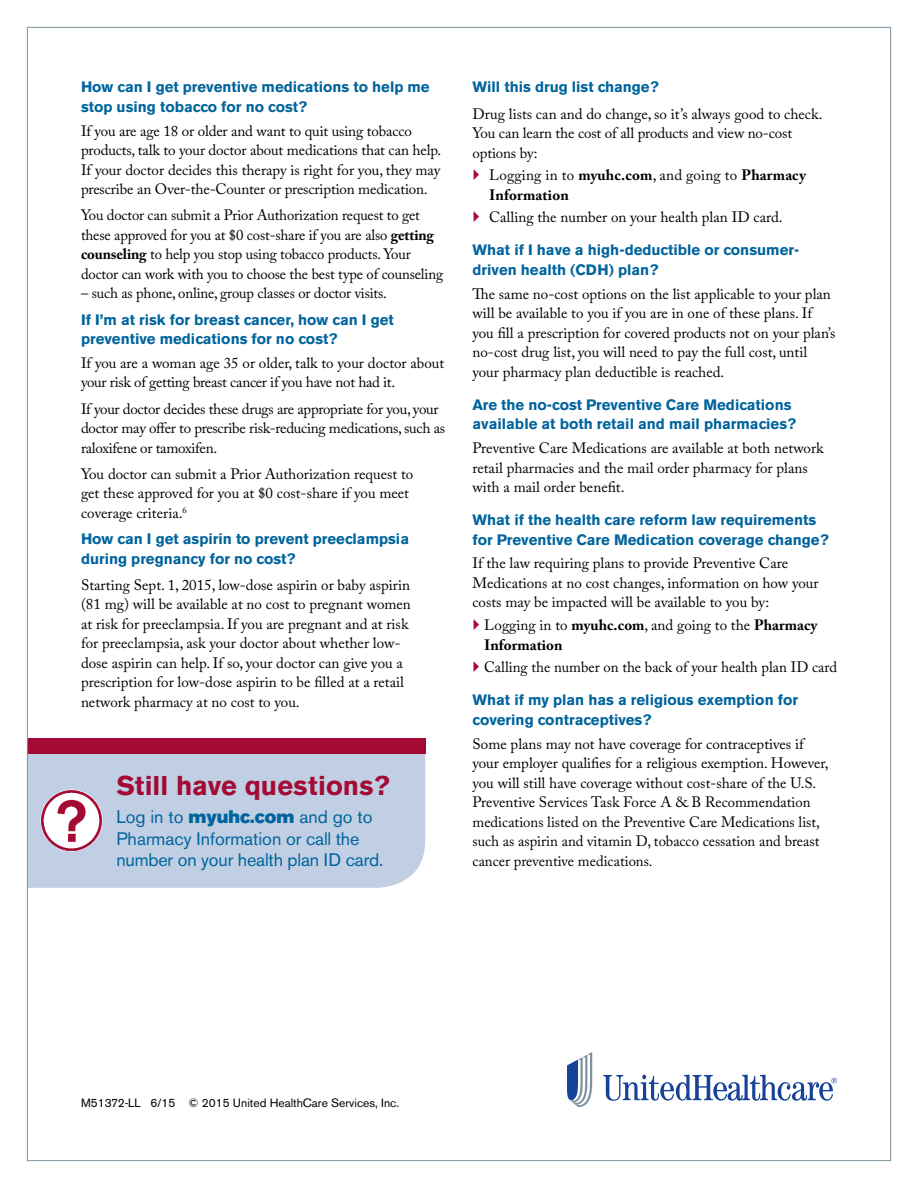
<style>
.page{position:relative;width:918px;height:1188px;background:#fff}
.page>*{position:absolute;margin:0;border:0;box-sizing:border-box;transform-origin:0 0}
.t1{font:700 27px "Akzidenz Grotesk BE";letter-spacing:.005em;color:#a30b35}
.t2{font:18px/21.6px "Akzidenz Grotesk BE";letter-spacing:-.005em;color:#00649d}
.t3{font:15px/19.5px "Adobe Caslon Pro";color:#000}
.t4{font:700 15px/19.5px "Akzidenz Grotesk BE";color:#00649d}
.t5{font:15px/19.5px "Adobe Caslon Pro";letter-spacing:-.02em;color:#000}
.t6{font:700 15px/19.5px "Adobe Caslon Pro";letter-spacing:.01em;color:#000}
.t7{font:12px "Akzidenz Grotesk BE";color:#000}
.s1{font-weight:700}
.s2{font-family:"Akzidenz Grotesk BE Super"}
.s3{font-weight:400}
</style>
<div class="page">
<svg style="left:603px;top:1075px;width:234px;height:26px"></svg>
<svg style="left:567px;top:1052px;width:25px;height:55px"></svg>
<div style="left:29px;top:753px;width:396px;height:135px;background:#c0cfe3"></div>
<div style="left:29px;top:738px;width:396px;height:15px;background:#a30b35"></div>
<img style="left:40px;top:789px;width:63px;height:63px;border-radius:31px">
<p class="t4" style="left:81px;top:77px;width:350px">How can I get preventive medications to help me stop using tobacco for no cost?</p>
<p class="t3" style="left:81px;top:121px;width:362px">If you are age 18 or older and want to quit using tobacco products, talk to your doctor about medications that can help.<br>If your doctor decides this therapy is right for you, they may prescribe an Over-the-Counter or prescription medication.</p>
<p class="t3" style="left:81px;top:205px;width:364px">You doctor can submit a Prior Authorization request to get these approved for you at $0 cost-share if you are also <span class="s1">getting counseling</span> to help you stop using tobacco products. Your doctor can work with you to choose the best type of counseling</p>
<p class="t3" style="left:81px;top:283px;width:307px">– such as phone, online, group classes or doctor visits.</p>
<p class="t4" style="left:81px;top:310px;width:314px">If I’m at risk for breast cancer, how can I get preventive medications for no cost?</p>
<p class="t3" style="left:81px;top:353px;width:365px">If you are a woman age 35 or older, talk to your doctor about your risk of getting breast cancer if you have not had it.</p>
<p class="t5" style="left:81px;top:399px;width:366px">If your doctor decides these drugs are appropriate for you, your doctor may offer to prescribe risk-reducing medications, such as raloxifene or tamoxifen.</p>
<p class="t3" style="left:81px;top:464px;width:334px">You doctor can submit a Prior Authorization request to get these approved for you at $0 cost-share if you meet coverage criteria.<sup>6</sup></p>
<p class="t4" style="left:81px;top:529px;width:330px">How can I get aspirin to prevent preeclampsia during pregnancy for no cost?</p>
<p class="t3" style="left:81px;top:575px;width:331px">Starting Sept. 1, 2015, low-dose aspirin or baby aspirin (81 mg) will be available at no cost to pregnant women at risk for preeclampsia. If you are pregnant and at risk for preeclampsia, ask your doctor about whether low&shy;dose aspirin can help. If so, your doctor can give you a prescription for low-dose aspirin to be filled at a retail network pharmacy at no cost to you.</p>
<h1 class="t1" style="left:116px;top:770px;width:275px">Still have questions?</h1>
<p class="t2" style="left:116px;top:806px;width:268px">Log in to <span class="s2">myuhc.com</span> and go to<br>Pharmacy Information or call the number on your health plan ID card.</p>
<p class="t4" style="left:472px;top:77px;width:188px">Will this drug list change?</p>
<p class="t3" style="left:472px;top:104px;width:352px">Drug lists can and do change, so it’s always good to check.<br>You can learn the cost of all products and view no-cost options by:</p>
<p class="t6" style="left:489px;top:165px;width:318px"><span class="s3">Logging in to</span> myuhc.com<span class="s3">, and going to</span> Pharmacy<br>Information</p>
<p class="t3" style="left:489px;top:208px;width:295px">Calling the number on your health plan ID card.</p>
<p class="t4" style="left:472px;top:241px;width:328px">What if I have a high-deductible or consumer&shy;driven health (CDH) plan?</p>
<p class="t3" style="left:472px;top:284px;width:364px">The same no-cost options on the list applicable to your plan will be available to you if you are in one of these plans. If you fill a prescription for covered products not on your plan’s no-cost drug list, you will need to pay the full cost, until your pharmacy plan deductible is reached.</p>
<p class="t4" style="left:472px;top:395px;width:325px">Are the no-cost Preventive Care Medications available at both retail and mail pharmacies?</p>
<p class="t3" style="left:472px;top:438px;width:352px">Preventive Care Medications are available at both network retail pharmacies and the mail order pharmacy for plans with a mail order benefit.</p>
<p class="t4" style="left:472px;top:510px;width:358px">What if the health care reform law requirements for Preventive Care Medication coverage change?</p>
<p class="t3" style="left:472px;top:554px;width:348px">If the law requiring plans to provide Preventive Care<br>Medications at no cost changes, information on how your costs may be impacted will be available to you by:</p>
<p class="t6" style="left:484px;top:615px;width:335px"><span class="s3">Logging in to</span> myuhc.com<span class="s3">, and going to the</span> Pharmacy<br>Information</p>
<p class="t3" style="left:484px;top:657px;width:355px">Calling the number on the back of your health plan ID card</p>
<p class="t4" style="left:472px;top:691px;width:327px">What if my plan has a religious exemption for covering contraceptives?</p>
<p class="t3" style="left:472px;top:734px;width:358px">Some plans may not have coverage for contraceptives if your employer qualifies for a religious exemption. However, you will still have coverage without cost-share of the U.S.<br>Preventive Services Task Force A &amp; B Recommendation medications listed on the Preventive Care Medications list, such as aspirin and vitamin D, tobacco cessation and breast cancer preventive medications.</p>
<p class="t7" style="left:81px;top:1096px;width:320px">M51372-LL 6/15 © 2015 United HealthCare Services, Inc.</p>
</div>
